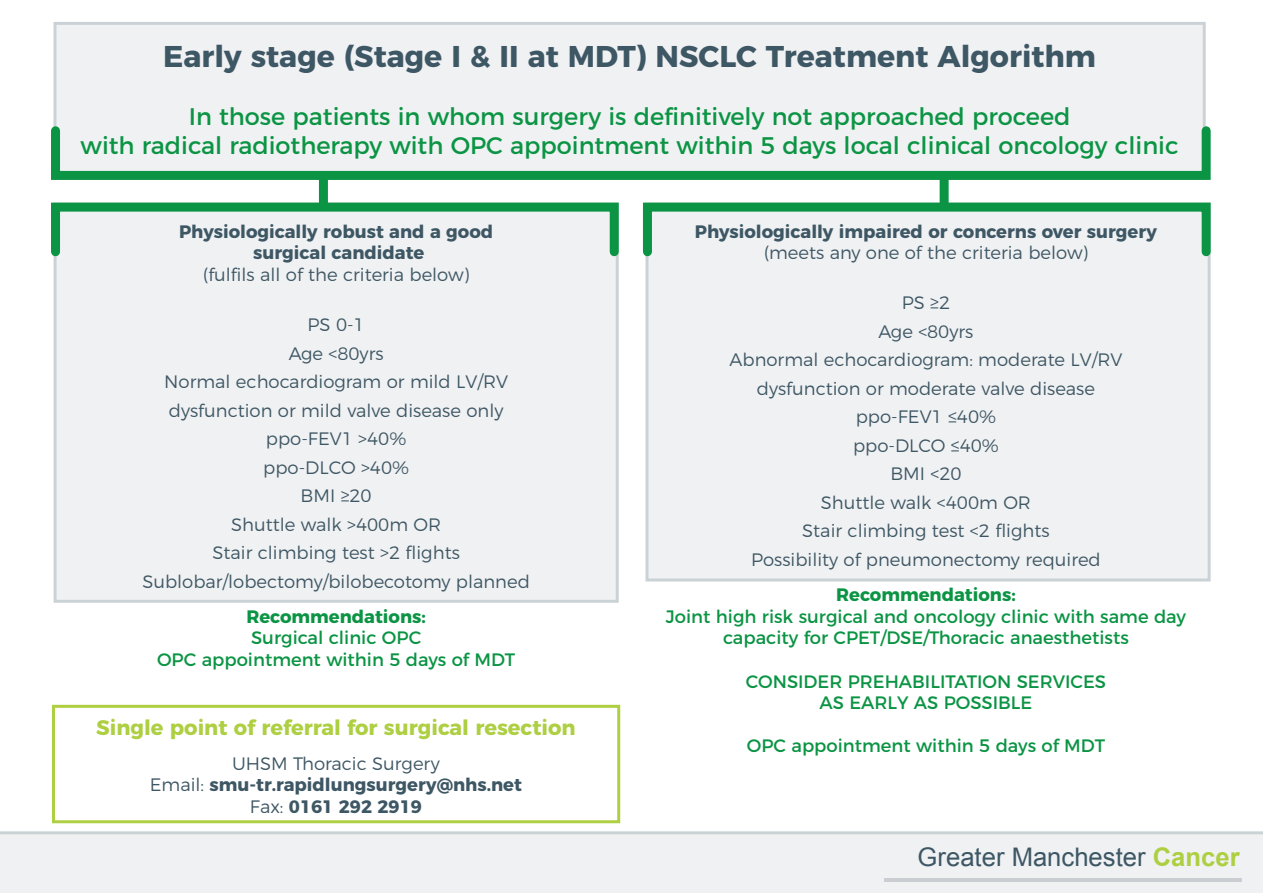
<style>
.page{position:relative;width:1263px;height:893px;background:#fff}
.page>*{position:absolute;margin:0;border:0;box-sizing:border-box;transform-origin:0 0}
.t1{font:700 30px "Montserrat";color:#3e5764}
.t2{font:25.65px "Arial";color:#3e5765}
.t3{font:24px "Montserrat";color:#0b9444}
.t4{font:700 21px "Montserrat";color:#adcf41}
.t5{font:300 18px "Montserrat";color:#3e5764}
.t6{font:18px/21.6px "Montserrat";color:#0b9444;text-align:center}
.t7{font:700 18px "Montserrat";color:#3e5764}
.t8{font:700 18px "Montserrat";color:#0b9444}
.s1{font-weight:300}
.s2{font-weight:700;color:#adcf41}
</style>
<div class="page">
<div style="left:0;top:831px;width:1263px;height:62px;background:#f0f1f3"></div>
<hr style="left:884px;top:878px;width:358px;height:4px;background:#cacdd2">
<div style="left:53px;top:22px;width:1153px;height:158px;background:#f0f1f3"></div>
<div style="left:54px;top:203px;width:565px;height:400px;background:#f0f1f3"></div>
<div style="left:645px;top:203px;width:566px;height:378px;background:#f0f1f3"></div>
<div style="left:51px;top:126px;width:1160px;height:54px;border:9px solid #0b9444"></div>
<div style="left:51px;top:203px;width:568px;height:53px;border:9px solid #0b9444"></div>
<div style="left:643px;top:203px;width:568px;height:53px;border:9px solid #0b9444"></div>
<div style="left:319px;top:180px;width:9px;height:23px;background:#0b9444"></div>
<div style="left:940px;top:180px;width:9px;height:23px;background:#0b9444"></div>
<div style="left:52px;top:705px;width:568px;height:118px;border:3px solid #adcf41"></div>
<p class="t1" style="left:163px;top:32px;width:934px">Early stage (Stage I &amp; II at MDT) NSCLC Treatment Algorithm</p>
<p class="t3" style="left:189px;top:97px;width:883px">In those patients in whom surgery is definitively not approached proceed</p>
<p class="t3" style="left:81px;top:126px;width:1099px">with radical radiotherapy with OPC appointment within 5 days local clinical oncology clinic</p>
<p class="t7" style="left:179px;top:217px;width:316px">Physiologically robust and a good</p>
<p class="t7" style="left:253px;top:238px;width:173px">surgical candidate</p>
<p class="t5" style="left:203px;top:260px;width:268px">(fulfils all of the criteria below)</p>
<p class="t5" style="left:308px;top:311px;width:59px">PS 0-1</p>
<p class="t5" style="left:289px;top:339px;width:96px">Age &lt;80yrs</p>
<p class="t5" style="left:164px;top:368px;width:345px">Normal echocardiogram or mild LV/RV</p>
<p class="t5" style="left:169px;top:396px;width:336px">dysfunction or mild valve disease only</p>
<p class="t5" style="left:266px;top:425px;width:142px">ppo-FEV1 &gt;40%</p>
<p class="t5" style="left:263px;top:453px;width:147px">ppo-DLCO &gt;40%</p>
<p class="t5" style="left:301px;top:482px;width:73px">BMI ≥20</p>
<p class="t5" style="left:231px;top:510px;width:212px">Shuttle walk &gt;400m OR</p>
<p class="t5" style="left:212px;top:539px;width:249px">Stair climbing test &gt;2 flights</p>
<p class="t5" style="left:142px;top:567px;width:389px">Sublobar/lobectomy/bilobecotomy planned</p>
<p class="t8" style="left:246px;top:601px;width:181px">Recommendations:</p>
<p class="t6" style="left:251px;top:626px;width:172px">Surgical clinic OPC</p>
<p class="t6" style="left:157px;top:647px;width:360px">OPC appointment within 5 days of MDT</p>
<p class="t4" style="left:96px;top:710px;width:481px">Single point of referral for surgical resection</p>
<p class="t5" style="left:232px;top:749px;width:209px">UHSM Thoracic Surgery</p>
<p class="t7" style="left:150px;top:770px;width:374px"><span class="s1">Email:</span> smu-tr.rapidlungsurgery@nhs.net</p>
<p class="t7" style="left:250px;top:792px;width:173px"><span class="s1">Fax:</span> 0161 292 2919</p>
<p class="t7" style="left:695px;top:217px;width:464px">Physiologically impaired or concerns over surgery</p>
<p class="t5" style="left:764px;top:239px;width:326px">(meets any one of the criteria below)</p>
<p class="t5" style="left:902px;top:289px;width:50px">PS ≥2</p>
<p class="t5" style="left:878px;top:317px;width:96px">Age &lt;80yrs</p>
<p class="t5" style="left:730px;top:346px;width:394px">Abnormal echocardiogram: moderate LV/RV</p>
<p class="t5" style="left:757px;top:374px;width:340px">dysfunction or moderate valve disease</p>
<p class="t5" style="left:856px;top:403px;width:142px">ppo-FEV1 ≤40%</p>
<p class="t5" style="left:853px;top:431px;width:147px">ppo-DLCO ≤40%</p>
<p class="t5" style="left:890px;top:460px;width:73px">BMI &lt;20</p>
<p class="t5" style="left:821px;top:488px;width:212px">Shuttle walk &lt;400m OR</p>
<p class="t5" style="left:802px;top:517px;width:249px">Stair climbing test &lt;2 flights</p>
<p class="t5" style="left:751px;top:545px;width:351px">Possibility of pneumonectomy required</p>
<p class="t8" style="left:836px;top:580px;width:181px">Recommendations:</p>
<p class="t6" style="left:666px;top:604px;width:522px">Joint high risk surgical and oncology clinic with same day capacity for CPET/DSE/Thoracic anaesthetists</p>
<p class="t6" style="left:746px;top:669px;width:362px">CONSIDER PREHABILITATION SERVICES</p>
<p class="t6" style="left:819px;top:690px;width:214px">AS EARLY AS POSSIBLE</p>
<p class="t6" style="left:747px;top:734px;width:360px">OPC appointment within 5 days of MDT</p>
<h2 class="t2" style="left:918px;top:840px;width:324px">Greater Manchester <span class="s2">Cancer</span></h2>
</div>
